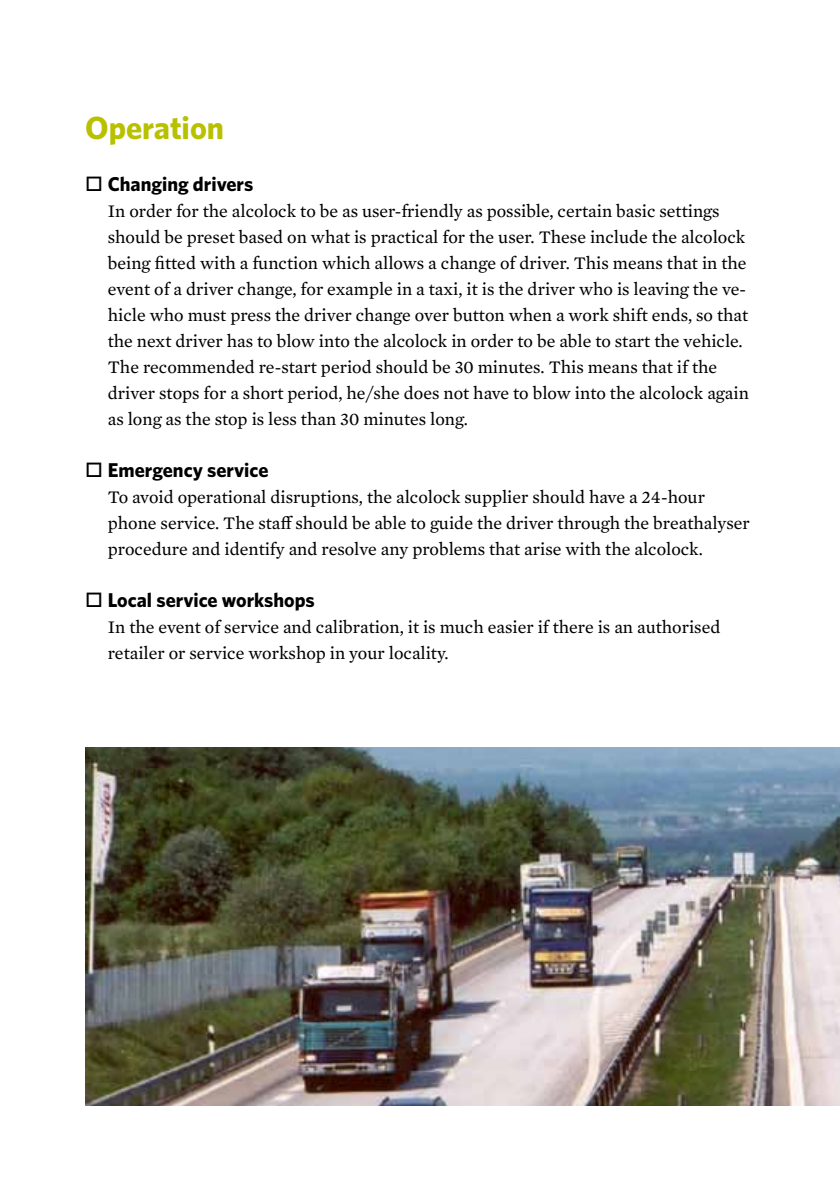
<style>
.page{position:relative;width:840px;height:1191px;background:#fff}
.page>*{position:absolute;margin:0;border:0;box-sizing:border-box;transform-origin:0 0}
.t1{font:700 32px "Whitney";color:#b8c100}
.t2{font:700 20px "Whitney";color:#000}
.t3{font:18px/26px "Mercury Text G2";color:#000}
</style>
<div class="page">
<img style="left:85px;top:747px;width:754px;height:359px">
<h1 class="t1" style="left:85px;top:106px;width:140px">Operation</h1>
<p class="t2" style="left:85px;top:171px;width:169px">□ Changing drivers</p>
<p class="t3" style="left:108px;top:197px;width:642px">In order for the alcolock to be as user-friendly as possible, certain basic settings should be preset based on what is practical for the user. These include the alcolock being fitted with a function which allows a change of driver. This means that in the event of a driver change, for example in a taxi, it is the driver who is leaving the ve&shy;hicle who must press the driver change over button when a work shift ends, so that the next driver has to blow into the alcolock in order to be able to start the vehicle.<br>The recommended re-start period should be 30 minutes. This means that if the driver stops for a short period, he/she does not have to blow into the alcolock again as long as the stop is less than 30 minutes long.</p>
<p class="t2" style="left:85px;top:457px;width:185px">□ Emergency service</p>
<p class="t3" style="left:108px;top:483px;width:643px">To avoid operational disruptions, the alcolock supplier should have a 24-hour phone service. The staff should be able to guide the driver through the breathalyser procedure and identify and resolve any problems that arise with the alcolock.</p>
<p class="t2" style="left:85px;top:587px;width:231px">□ Local service workshops</p>
<p class="t3" style="left:108px;top:613px;width:613px">In the event of service and calibration, it is much easier if there is an authorised retailer or service workshop in your locality.</p>
</div>
